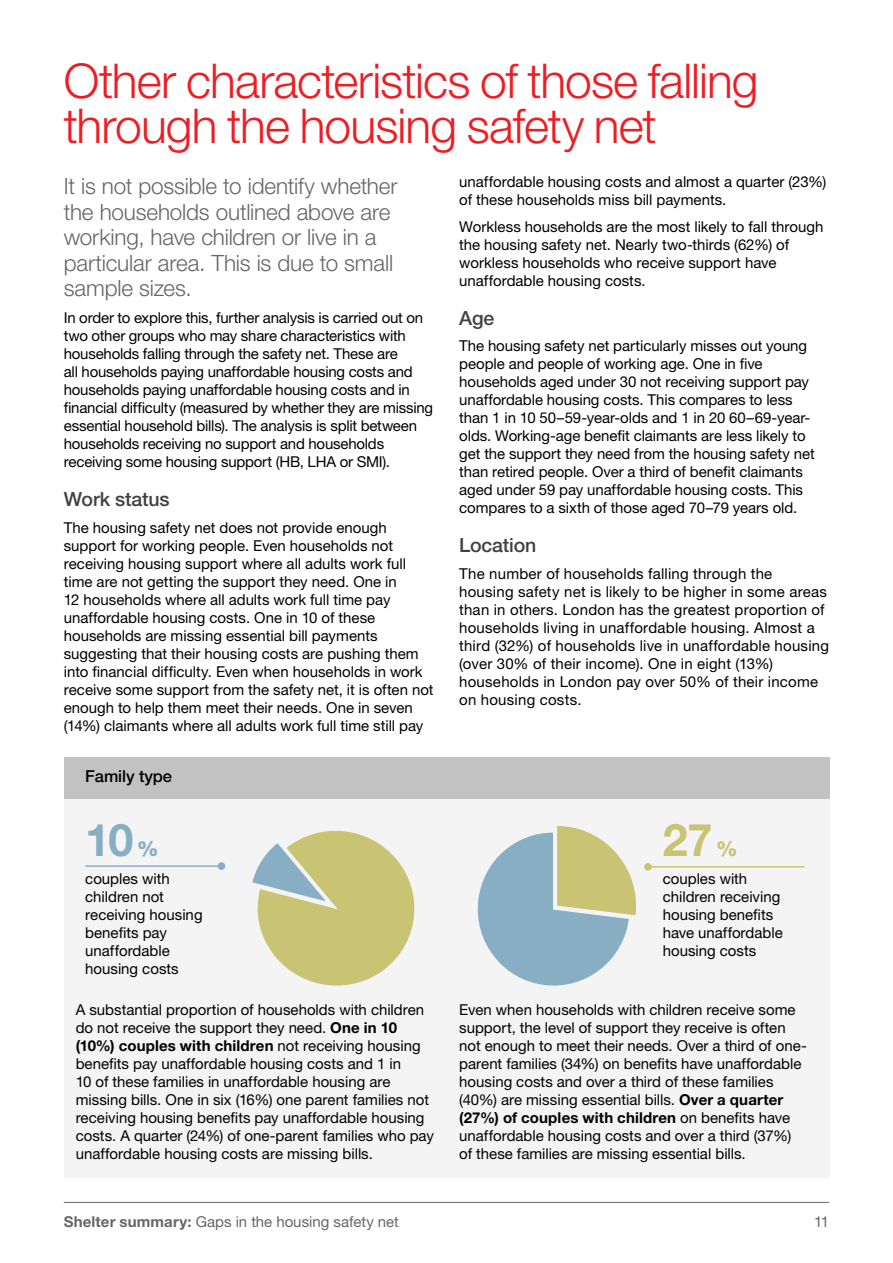
<style>
.page{position:relative;width:893px;height:1263px;background:#fff}
.page>*{position:absolute;margin:0;border:0;box-sizing:border-box;transform-origin:0 0}
.t1{font:300 48px/45px "Helvetica Neue LT Pro";letter-spacing:-.02em;color:#ed1d24}
.t2{font:700 45px "Helvetica Neue LT Pro";color:#87aec3}
.t3{font:700 45px "Helvetica Neue LT Pro";color:#c9c473}
.t4{font:300 22.5px/25.5px "Helvetica Neue LT Pro";letter-spacing:-.01em;color:#666}
.t5{font:500 19.5px "Helvetica Neue LT Pro";letter-spacing:-.01em;color:#414042}
.t6{font:500 16.5px "Helvetica Neue LT Pro";letter-spacing:-.005em;color:#000}
.t7{font:15px/18px "Helvetica Neue LT Pro";color:#000}
.t8{font:15px "Helvetica Neue LT Pro";color:#666}
.s1{font-weight:900;font-size:21px}
.s2{font-weight:700}
</style>
<div class="page">
<hr style="left:64px;top:1202px;width:765px;height:1px;background:#666">
<div style="left:64px;top:778px;width:765px;height:400px;background:#f4f4f5"></div>
<div style="left:64px;top:757px;width:765px;height:42px;background:#c2c2c2"></div>
<svg style="left:252px;top:830px;width:163px;height:156px"></svg>
<hr style="left:85px;top:865px;width:137px;height:2px;background:#87aec3">
<hr style="left:647px;top:866px;width:157px;height:1px;background:#c9c473">
<svg style="left:477px;top:826px;width:159px;height:160px"></svg>
<div style="left:218px;top:862px;width:7px;height:8px;background:#87aec3;border-radius:50%"></div>
<div style="left:644px;top:863px;width:8px;height:8px;background:#c9c473;border-radius:50%"></div>
<h1 class="t1" style="left:64px;top:57px;width:696px">Other characteristics of those falling through the housing safety net</h1>
<h3 class="t4" style="left:64px;top:173px;width:335px">It is not possible to identify whether the households outlined above are working, have children or live in a particular area. This is due to small sample sizes.</h3>
<p class="t7" style="left:64px;top:308px;width:371px">In order to explore this, further analysis is carried out on two other groups who may share characteristics with households falling through the safety net. These are<br>all households paying unaffordable housing costs and households paying unaffordable housing costs and in financial difficulty (measured by whether they are missing essential household bills). The analysis is split between households receiving no support and households receiving some housing support (HB, LHA or SMI).</p>
<h3 class="t5" style="left:64px;top:487px;width:107px">Work status</h3>
<p class="t7" style="left:64px;top:518px;width:371px">The housing safety net does not provide enough support for working people. Even households not receiving housing support where all adults work full time are not getting the support they need. One in<br>12 households where all adults work full time pay unaffordable housing costs. One in 10 of these households are missing essential bill payments suggesting that their housing costs are pushing them into financial difficulty. Even when households in work receive some support from the safety net, it is often not enough to help them meet their needs. One in seven (14%) claimants where all adults work full time still pay</p>
<p class="t7" style="left:459px;top:172px;width:369px">unaffordable housing costs and almost a quarter (23%) of these households miss bill payments.</p>
<p class="t7" style="left:459px;top:217px;width:366px">Workless households are the most likely to fall through the housing safety net. Nearly two-thirds (62%) of workless households who receive support have unaffordable housing costs.</p>
<h3 class="t5" style="left:459px;top:306px;width:37px">Age</h3>
<p class="t7" style="left:459px;top:336px;width:357px">The housing safety net particularly misses out young people and people of working age. One in five households aged under 30 not receiving support pay unaffordable housing costs. This compares to less than 1 in 10 50–59-year-olds and 1 in 20 60–69-year&shy;olds. Working-age benefit claimants are less likely to get the support they need from the housing safety net than retired people. Over a third of benefit claimants aged under 59 pay unaffordable housing costs. This compares to a sixth of those aged 70–79 years old.</p>
<h3 class="t5" style="left:459px;top:533px;width:79px">Location</h3>
<p class="t7" style="left:459px;top:564px;width:371px">The number of households falling through the housing safety net is likely to be higher in some areas than in others. London has the greatest proportion of households living in unaffordable housing. Almost a third (32%) of households live in unaffordable housing (over 30% of their income). One in eight (13%) households in London pay over 50% of their income on housing costs.</p>
<p class="t6" style="left:85px;top:766px;width:88px">Family type</p>
<h2 class="t2" style="left:85px;top:812px;width:75px">10 <span class="s1">%</span></h2>
<h2 class="t3" style="left:663px;top:811px;width:76px">27<span class="s1">%</span></h2>
<p class="t7" style="left:85px;top:869px;width:119px">couples with children not receiving housing benefits pay unaffordable housing costs</p>
<p class="t7" style="left:663px;top:869px;width:122px">couples with children receiving housing benefits have unaffordable housing costs</p>
<p class="t7" style="left:76px;top:1001px;width:360px">A substantial proportion of households with children do not receive the support they need. <span class="s2">One in 10 (10%) couples with children</span> not receiving housing benefits pay unaffordable housing costs and 1 in<br>10 of these families in unaffordable housing are missing bills. One in six (16%) one parent families not receiving housing benefits pay unaffordable housing costs. A quarter (24%) of one-parent families who pay unaffordable housing costs are missing bills.</p>
<p class="t7" style="left:459px;top:1001px;width:349px">Even when households with children receive some support, the level of support they receive is often not enough to meet their needs. Over a third of one&shy;parent families (34%) on benefits have unaffordable housing costs and over a third of these families (40%) are missing essential bills. <span class="s2">Over a quarter (27%) of couples with children</span> on benefits have unaffordable housing costs and over a third (37%) of these families are missing essential bills.</p>
<p class="t8" style="left:64px;top:1212px;width:337px"><span class="s2">Shelter summary:</span> Gaps in the housing safety net</p>
<p class="t8" style="left:814px;top:1212px;width:17px">11</p>
</div>
